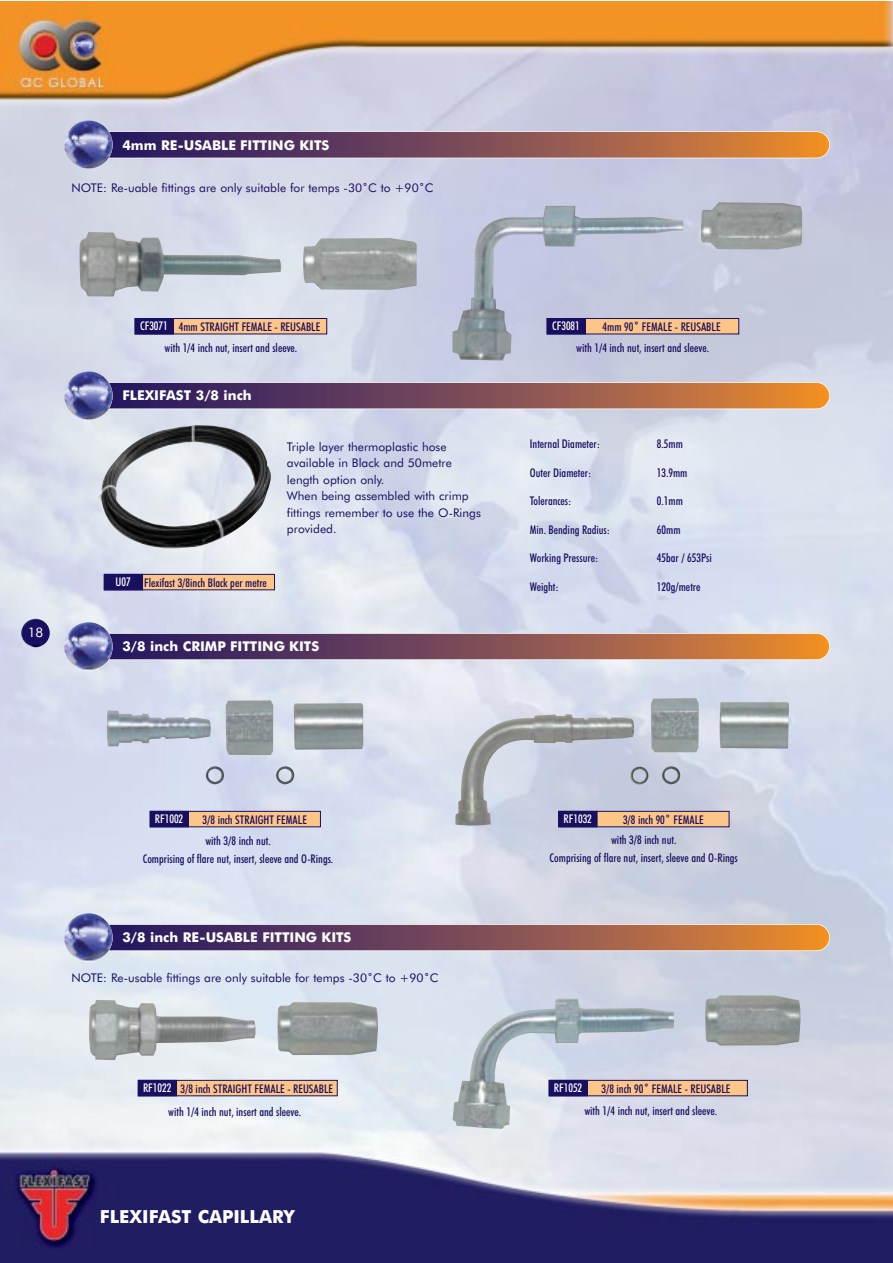
<style>
.page{position:relative;width:893px;height:1263px;background:#fff}
.page>*{position:absolute;margin:0;border:0;box-sizing:border-box;transform-origin:0 0}
.t1{font:700 18px "Futura BT";color:#fff}
.t2{font:700 13.5px "Futura BT";color:#fff}
.t3{font:13.2px "Futura BT";color:#fff}
.t4{font:500 condensed 12px/18px "Futura BT";color:#190f5f;text-align:center}
.t5{font:12px/16.5px "Futura BT";color:#190f5f}
.t6{font:500 condensed 12px "Futura BT";color:#fff}
.s1{color:#fff}
</style>
<div class="page">
<img style="left:0;top:2px;width:892px;height:1261px">
<svg style="left:111px;top:132px;width:718px;height:26px;background:#814f51"></svg>
<div style="left:74px;top:131px;width:756px;height:27px;border:2px solid #fff;border-radius:14px"></div>
<img style="left:64px;top:121px;width:49px;height:48px;border-radius:50%">
<svg style="left:111px;top:382px;width:718px;height:27px;background:#824f51"></svg>
<div style="left:74px;top:382px;width:756px;height:27px;border:2px solid #fff;border-radius:14px"></div>
<img style="left:64px;top:371px;width:49px;height:49px;border-radius:50%">
<svg style="left:111px;top:633px;width:718px;height:27px;background:#824f51"></svg>
<div style="left:74px;top:633px;width:756px;height:27px;border:2px solid #fff;border-radius:14px"></div>
<img style="left:64px;top:622px;width:49px;height:49px;border-radius:50%">
<svg style="left:111px;top:924px;width:718px;height:27px;background:#814f51"></svg>
<div style="left:74px;top:924px;width:756px;height:27px;border:2px solid #fff;border-radius:14px"></div>
<img style="left:64px;top:913px;width:49px;height:49px;border-radius:50%">
<img style="left:650px;top:698px;width:48px;height:54px">
<img style="left:718px;top:702px;width:71px;height:47px">
<img style="left:455px;top:709px;width:193px;height:118px">
<img style="left:106px;top:710px;width:105px;height:36px">
<img style="left:452px;top:202px;width:350px;height:158px">
<img style="left:303px;top:238px;width:113px;height:52px">
<img style="left:79px;top:232px;width:204px;height:65px">
<img style="left:97px;top:425px;width:175px;height:124px">
<img style="left:87px;top:1000px;width:168px;height:60px">
<img style="left:226px;top:700px;width:47px;height:55px">
<img style="left:294px;top:703px;width:69px;height:47px">
<img style="left:662px;top:766px;width:18px;height:18px">
<img style="left:276px;top:766px;width:18px;height:18px">
<img style="left:206px;top:766px;width:18px;height:18px">
<img style="left:452px;top:998px;width:223px;height:131px">
<img style="left:277px;top:1002px;width:102px;height:53px">
<img style="left:704px;top:995px;width:98px;height:50px">
<img style="left:21px;top:619px;width:29px;height:28px;border-radius:50%">
<div style="left:135px;top:318px;width:192px;height:16px;background:#fdc588"></div>
<div style="left:135px;top:318px;width:192px;height:16px;border:1px solid #190f5f"></div>
<div style="left:135px;top:318px;width:38px;height:16px;background:#190f5f"></div>
<div style="left:104px;top:574px;width:170px;height:16px;background:#fdc588"></div>
<div style="left:104px;top:574px;width:171px;height:16px;border:1px solid #190f5f"></div>
<div style="left:104px;top:574px;width:38px;height:16px;background:#190f5f"></div>
<div style="left:150px;top:811px;width:170px;height:16px;background:#fdc588"></div>
<div style="left:150px;top:811px;width:170px;height:16px;border:1px solid #190f5f"></div>
<div style="left:150px;top:811px;width:38px;height:16px;background:#190f5f"></div>
<div style="left:559px;top:811px;width:170px;height:16px;background:#fdc588"></div>
<div style="left:558px;top:811px;width:171px;height:16px;border:1px solid #190f5f"></div>
<div style="left:559px;top:811px;width:38px;height:16px;background:#190f5f"></div>
<div style="left:138px;top:1080px;width:199px;height:16px;background:#fdc588"></div>
<div style="left:138px;top:1080px;width:199px;height:16px;border:1px solid #190f5f"></div>
<div style="left:138px;top:1080px;width:38px;height:16px;background:#190f5f"></div>
<div style="left:549px;top:1080px;width:198px;height:16px;background:#fdc588"></div>
<div style="left:549px;top:1080px;width:198px;height:16px;border:1px solid #190f5f"></div>
<div style="left:549px;top:1080px;width:38px;height:16px;background:#190f5f"></div>
<div style="left:547px;top:318px;width:191px;height:16px;background:#fdc588"></div>
<div style="left:547px;top:318px;width:192px;height:16px;border:1px solid #190f5f"></div>
<div style="left:547px;top:318px;width:38px;height:16px;background:#190f5f"></div>
<p class="t2" style="left:122px;top:140px;width:208px">4mm RE-USABLE FITTING KITS</p>
<p class="t5" style="left:72px;top:181px;width:363px">NOTE: Re-uable fittings are only suitable for temps -30˚C to +90˚C</p>
<p class="t3" style="left:28px;top:628px;width:17px">18</p>
<p class="t4" style="left:140px;top:319px;width:182px"><span class="s1">CF3071</span> 4mm STRAIGHT FEMALE - REUSABLE</p>
<p class="t6" style="left:552px;top:321px;width:29px">CF3081</p>
<p class="t4" style="left:602px;top:319px;width:120px">4mm 90˚ FEMALE - REUSABLE</p>
<p class="t4" style="left:164px;top:341px;width:134px">with 1/4 inch nut, insert and sleeve.</p>
<p class="t4" style="left:576px;top:340px;width:134px">with 1/4 inch nut, insert and sleeve.</p>
<p class="t2" style="left:122px;top:391px;width:131px">FLEXIFAST 3/8 inch</p>
<p class="t4" style="left:116px;top:575px;width:153px"><span class="s1">U07</span> Flexifast 3/8inch Black per metre</p>
<p class="t5" style="left:287px;top:440px;width:195px">Triple layer thermoplastic hose available in Black and 50metre length option only.<br>When being assembled with crimp fittings remember to use the O-Rings provided.</p>
<p class="t2" style="left:122px;top:642px;width:198px">3/8 inch CRIMP FITTING KITS</p>
<p class="t4" style="left:530px;top:436px;width:72px">Internal Diameter:</p>
<p class="t4" style="left:657px;top:436px;width:27px">8.5mm</p>
<p class="t4" style="left:530px;top:465px;width:63px">Outer Diameter:</p>
<p class="t4" style="left:657px;top:465px;width:32px">13.9mm</p>
<p class="t4" style="left:530px;top:493px;width:43px">Tolerances:</p>
<p class="t4" style="left:657px;top:493px;width:27px">0.1mm</p>
<p class="t4" style="left:530px;top:522px;width:82px">Min. Bending Radius:</p>
<p class="t4" style="left:657px;top:522px;width:25px">60mm</p>
<p class="t4" style="left:530px;top:550px;width:70px">Working Pressure:</p>
<p class="t4" style="left:657px;top:550px;width:56px">45bar / 653Psi</p>
<p class="t4" style="left:530px;top:579px;width:31px">Weight:</p>
<p class="t4" style="left:657px;top:579px;width:45px">120g/metre</p>
<p class="t6" style="left:155px;top:814px;width:30px">RF1002</p>
<p class="t4" style="left:203px;top:812px;width:106px">3/8 inch STRAIGHT FEMALE</p>
<p class="t6" style="left:563px;top:814px;width:30px">RF1032</p>
<p class="t4" style="left:623px;top:812px;width:82px">3/8 inch 90˚ FEMALE</p>
<p class="t4" style="left:143px;top:833px;width:192px">with 3/8 inch nut.<br>Comprising of flare nut, insert, sleeve and O-Rings.</p>
<p class="t4" style="left:549px;top:832px;width:190px">with 3/8 inch nut.<br>Comprising of flare nut, insert, sleeve and O-Rings</p>
<p class="t2" style="left:122px;top:933px;width:230px">3/8 inch RE-USABLE FITTING KITS</p>
<p class="t5" style="left:72px;top:971px;width:368px">NOTE: Re-usable fittings are only suitable for temps -30˚C to +90˚C</p>
<p class="t4" style="left:143px;top:1081px;width:192px"><span class="s1">RF1022</span> 3/8 inch STRAIGHT FEMALE - REUSABLE</p>
<p class="t6" style="left:554px;top:1083px;width:30px">RF1052</p>
<p class="t4" style="left:601px;top:1081px;width:131px">3/8 inch 90˚ FEMALE - REUSABLE</p>
<p class="t4" style="left:168px;top:1104px;width:134px">with 1/4 inch nut, insert and sleeve.</p>
<p class="t4" style="left:584px;top:1104px;width:134px">with 1/4 inch nut, insert and sleeve.</p>
<h1 class="t1" style="left:100px;top:1211px;width:196px">FLEXIFAST CAPILLARY</h1>
</div>
